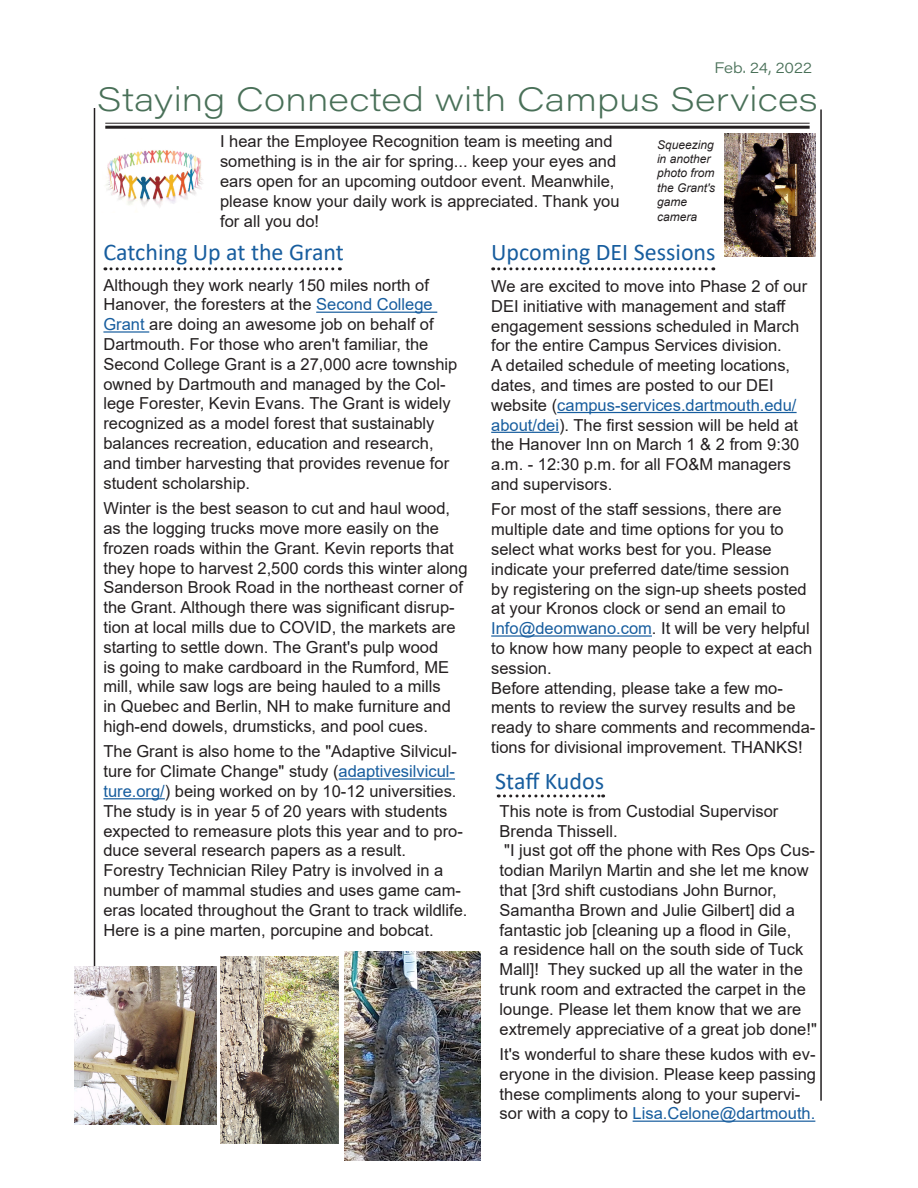
<style>
.page{position:relative;width:918px;height:1188px;background:#fff}
.page>*{position:absolute;margin:0;border:0;box-sizing:border-box;transform-origin:0 0}
.t1{font:33px "Acumin Variable Concept";letter-spacing:.005em;color:#497058;scale:1.06 1}
.t2{font:24px "Calibri";color:#175d9e}
.t3{font:16.5px/19.8px "Arial";color:#231f20}
.t4{font:15px "Acumin Variable Concept";color:#497058}
.t5{font:italic 12px/14.4px "Arial";color:#231f20}
.s1{color:#175d9e}
</style>
<div class="page">
<hr style="left:94px;top:108px;width:1px;height:986px;background:#231f20">
<hr style="left:105px;top:123px;width:705px;height:1px;background:#231f20">
<hr style="left:105px;top:126px;width:705px;height:3px;background:#231f20">
<hr style="left:820px;top:110px;width:2px;height:991px;background:#231f20">
<img style="left:106px;top:150px;width:97px;height:57px">
<svg style="left:498px;top:794px;width:106px;height:3px"></svg>
<svg style="left:105px;top:267px;width:235px;height:3px"></svg>
<hr style="left:633px;top:1121px;width:182px;height:1px;background:#175d9e">
<hr style="left:316px;top:312px;width:121px;height:1px;background:#175d9e">
<hr style="left:103px;top:331px;width:46px;height:2px;background:#175d9e">
<hr style="left:339px;top:778px;width:116px;height:2px;background:#175d9e">
<hr style="left:103px;top:798px;width:62px;height:1px;background:#175d9e">
<img style="left:74px;top:967px;width:143px;height:157px">
<img style="left:221px;top:957px;width:117px;height:186px">
<img style="left:345px;top:951px;width:135px;height:210px">
<svg style="left:493px;top:267px;width:221px;height:3px"></svg>
<hr style="left:557px;top:412px;width:240px;height:1px;background:#175d9e">
<hr style="left:491px;top:432px;width:68px;height:1px;background:#175d9e">
<hr style="left:491px;top:635px;width:161px;height:2px;background:#175d9e">
<img style="left:724px;top:134px;width:91px;height:122px">
<p class="t4" style="left:714px;top:57px;width:99px">Feb. 24, 2022</p>
<p class="t1" style="left:97px;top:77px;width:682px">Staying Connected with Campus Services</p>
<p class="t3" style="left:220px;top:132px;width:401px">I hear the Employee Recognition team is meeting and something is in the air for spring... keep your eyes and ears open for an upcoming outdoor event. Meanwhile, please know your daily work is appreciated. Thank you for all you do!</p>
<p class="t5" style="left:657px;top:137px;width:60px">Squeezing in another photo from the Grant's game camera</p>
<p class="t2" style="left:103px;top:236px;width:242px">Catching Up at the Grant</p>
<p class="t3" style="left:103px;top:275px;width:356px">Although they work nearly 150 miles north of Hanover, the foresters at the <span class="s1">Second College Grant</span> are doing an awesome job on behalf of Dartmouth. For those who aren't familiar, the Second College Grant is a 27,000 acre township owned by Dartmouth and managed by the Col&shy;lege Forester, Kevin Evans. The Grant is widely recognized as a model forest that sustainably balances recreation, education and research, and timber harvesting that provides revenue for student scholarship.</p>
<p class="t3" style="left:103px;top:498px;width:366px">Winter is the best season to cut and haul wood, as the logging trucks move more easily on the frozen roads within the Grant. Kevin reports that they hope to harvest 2,500 cords this winter along Sanderson Brook Road in the northeast corner of the Grant. Although there was significant disrup&shy;tion at local mills due to COVID, the markets are starting to settle down. The Grant's pulp wood<br>is going to make cardboard in the Rumford, ME mill, while saw logs are being hauled to a mills<br>in Quebec and Berlin, NH to make furniture and high-end dowels, drumsticks, and pool cues.</p>
<p class="t3" style="left:103px;top:742px;width:361px">The Grant is also home to the "Adaptive Silvicul&shy;ture for Climate Change" study (<span class="s1">adaptivesilvicul&shy;ture.org/</span>) being worked on by 10-12 universities.<br>The study is in year 5 of 20 years with students expected to remeasure plots this year and to pro&shy;duce several research papers as a result.</p>
<p class="t3" style="left:103px;top:860px;width:366px">Forestry Technician Riley Patry is involved in a number of mammal studies and uses game cam&shy;eras located throughout the Grant to track wildlife.<br>Here is a pine marten, porcupine and bobcat.</p>
<p class="t2" style="left:491px;top:236px;width:226px">Upcoming DEI Sessions</p>
<p class="t3" style="left:491px;top:276px;width:318px">We are excited to move into Phase 2 of our DEI initiative with management and staff engagement sessions scheduled in March for the entire Campus Services division.<br>A detailed schedule of meeting locations, dates, and times are posted to our DEI website (<span class="s1">campus-services.dartmouth.edu/ about/dei</span>). The first session will be held at the Hanover Inn on March 1 &amp; 2 from 9:30 a.m. - 12:30 p.m. for all FO&amp;M managers and supervisors.</p>
<p class="t3" style="left:491px;top:500px;width:323px">For most of the staff sessions, there are multiple date and time options for you to select what works best for you. Please indicate your preferred date/time session<br>by registering on the sign-up sheets posted at your Kronos clock or send an email to <span class="s1">Info@deomwano.com</span>. It will be very helpful to know how many people to expect at each session.</p>
<p class="t3" style="left:491px;top:678px;width:326px">Before attending, please take a few mo&shy;ments to review the survey results and be ready to share comments and recommenda&shy;tions for divisional improvement. THANKS!</p>
<p class="t2" style="left:495px;top:764px;width:110px">Staff Kudos</p>
<p class="t3" style="left:500px;top:801px;width:280px">This note is from Custodial Supervisor<br>Brenda Thissell.</p>
<p class="t3" style="left:500px;top:841px;width:319px">"I just got off the phone with Res Ops Cus&shy;todian Marilyn Martin and she let me know that [3rd shift custodians John Burnor, Samantha Brown and Julie Gilbert] did a fantastic job [cleaning up a flood in Gile,<br>a residence hall on the south side of Tuck Mall]! They sucked up all the water in the trunk room and extracted the carpet in the lounge. Please let them know that we are extremely appreciative of a great job done!"</p>
<p class="t3" style="left:500px;top:1044px;width:318px">It's wonderful to share these kudos with ev&shy;eryone in the division. Please keep passing these compliments along to your supervi&shy;sor with a copy to <span class="s1">Lisa.Celone@dartmouth.</span></p>
</div>
